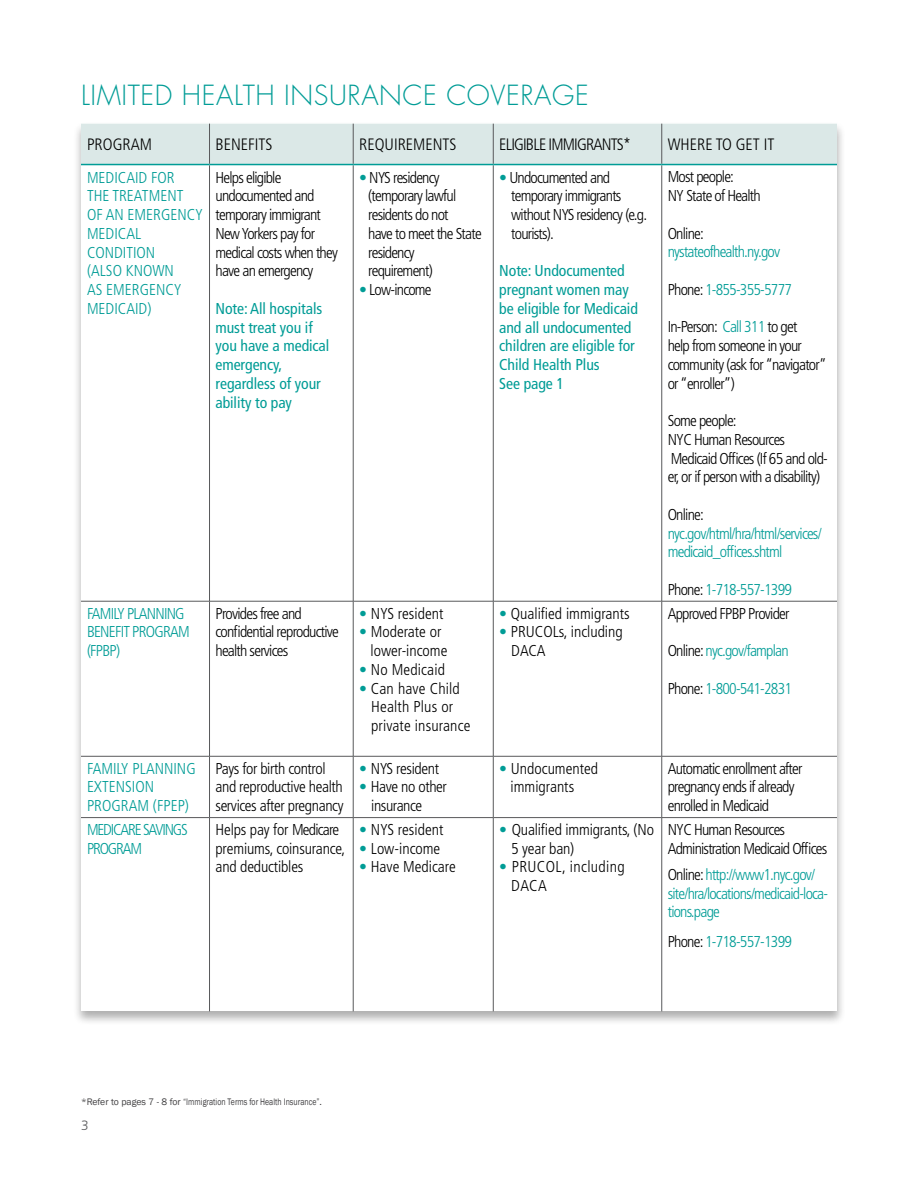
<style>
.page{position:relative;width:918px;height:1188px;background:#fff}
.page>*{position:absolute;margin:0;border:0;box-sizing:border-box;transform-origin:0 0}
.t1{font:300 27px "Futura Std";letter-spacing:.02em;color:#009c96}
.t2{font:300 condensed 16.5px "Frutiger LT Std";color:#000}
.t3{font:300 condensed 16.5px "Frutiger LT Std";letter-spacing:-.05em;color:#000}
.t4{font:300 condensed 15.75px/18.8px "Frutiger LT Std";letter-spacing:-.05em;color:#000}
.t5{font:300 condensed 15.75px/18.8px "Frutiger LT Std";letter-spacing:-.05em;color:#009c96}
.t6{font:condensed 15.75px/18.8px "Frutiger LT Std";letter-spacing:-.005em;color:#009c96}
.t7{font:300 condensed 15.75px/18.8px "Frutiger LT Std";color:#000}
.t8{font:300 condensed 15.75px/18.8px "Frutiger LT Std";color:#009c96}
.t9{font:300 condensed 15.75px/18.8px "Frutiger LT Std";letter-spacing:-.025em;color:#000}
.t10{font:300 condensed 15.75px/18.8px "Frutiger LT Std";letter-spacing:-.01em;color:#000}
.t11{font:300 condensed 15.75px/18.8px "Frutiger LT Std";letter-spacing:.01em;color:#000}
.t12{font:300 condensed 15.75px/18.8px "Frutiger LT Std";letter-spacing:-.075em;color:#009c96}
.t13{font:300 condensed 15.75px/18.8px "Frutiger LT Std";letter-spacing:.025em;color:#000}
.t14{font:300 13.5px "Frutiger LT Std";color:#58595b}
.t15{font:9.75px "Franklin Gothic";color:#414042}
.s1{color:#000}
.s2{color:#009c96}
</style>
<div class="page">
<div style="left:72px;top:121px;width:774px;height:905px;background:#000;opacity:.32"></div>
<div style="left:81px;top:124px;width:756px;height:887px;background:#fff"></div>
<div style="left:81px;top:124px;width:756px;height:40px;background:#dbe8e7"></div>
<hr style="left:209px;top:165px;width:1px;height:436px;background:#58595b">
<hr style="left:353px;top:165px;width:1px;height:436px;background:#58595b">
<hr style="left:493px;top:165px;width:1px;height:436px;background:#58595b">
<hr style="left:662px;top:165px;width:1px;height:436px;background:#58595b">
<hr style="left:81px;top:601px;width:129px;height:1px;background:#58595b">
<hr style="left:210px;top:601px;width:143px;height:1px;background:#58595b">
<hr style="left:353px;top:601px;width:140px;height:1px;background:#58595b">
<hr style="left:493px;top:601px;width:169px;height:1px;background:#58595b">
<hr style="left:662px;top:601px;width:175px;height:1px;background:#58595b">
<hr style="left:209px;top:601px;width:1px;height:155px;background:#58595b">
<hr style="left:353px;top:601px;width:1px;height:155px;background:#58595b">
<hr style="left:493px;top:601px;width:1px;height:155px;background:#58595b">
<hr style="left:662px;top:601px;width:1px;height:155px;background:#58595b">
<hr style="left:81px;top:756px;width:129px;height:1px;background:#58595b">
<hr style="left:210px;top:756px;width:143px;height:1px;background:#58595b">
<hr style="left:353px;top:756px;width:140px;height:1px;background:#58595b">
<hr style="left:493px;top:756px;width:169px;height:1px;background:#58595b">
<hr style="left:662px;top:756px;width:175px;height:1px;background:#58595b">
<hr style="left:209px;top:756px;width:1px;height:61px;background:#58595b">
<hr style="left:353px;top:756px;width:1px;height:61px;background:#58595b">
<hr style="left:493px;top:756px;width:1px;height:61px;background:#58595b">
<hr style="left:662px;top:756px;width:1px;height:61px;background:#58595b">
<hr style="left:81px;top:817px;width:129px;height:1px;background:#58595b">
<hr style="left:210px;top:817px;width:143px;height:1px;background:#58595b">
<hr style="left:353px;top:817px;width:140px;height:1px;background:#58595b">
<hr style="left:493px;top:817px;width:169px;height:1px;background:#58595b">
<hr style="left:662px;top:817px;width:175px;height:1px;background:#58595b">
<hr style="left:209px;top:818px;width:1px;height:193px;background:#58595b">
<hr style="left:353px;top:818px;width:1px;height:193px;background:#58595b">
<hr style="left:493px;top:818px;width:1px;height:193px;background:#58595b">
<hr style="left:662px;top:818px;width:1px;height:193px;background:#58595b">
<hr style="left:209px;top:124px;width:1px;height:40px;background:#58595b">
<hr style="left:353px;top:124px;width:1px;height:40px;background:#58595b">
<hr style="left:493px;top:124px;width:1px;height:40px;background:#58595b">
<hr style="left:662px;top:124px;width:1px;height:40px;background:#58595b">
<hr style="left:81px;top:164px;width:129px;height:1px;background:#009c96">
<hr style="left:210px;top:164px;width:143px;height:1px;background:#009c96">
<hr style="left:353px;top:164px;width:140px;height:1px;background:#009c96">
<hr style="left:493px;top:164px;width:169px;height:1px;background:#009c96">
<hr style="left:662px;top:164px;width:175px;height:1px;background:#009c96">
<h1 class="t1" style="left:81px;top:78px;width:509px">LIMITED HEALTH INSURANCE COVERAGE</h1>
<p class="t2" style="left:87px;top:135px;width:67px">PROGRAM</p>
<p class="t2" style="left:216px;top:135px;width:59px">BENEFITS</p>
<p class="t2" style="left:359px;top:135px;width:99px">REQUIREMENTS</p>
<p class="t3" style="left:499px;top:135px;width:133px">ELIGIBLE IMMIGRANTS*</p>
<p class="t2" style="left:668px;top:135px;width:108px">WHERE TO GET IT</p>
<p class="t8" style="left:87px;top:168px;width:118px">MEDICAID FOR<br>THE TREATMENT<br>OF AN EMERGENCY<br>MEDICAL<br>CONDITION<br>(ALSO KNOWN<br>AS EMERGENCY<br>MEDICAID)</p>
<p class="t4" style="left:216px;top:168px;width:124px">Helps eligible undocumented and temporary immigrant<br>New Yorkers pay for medical costs when they have an emergency</p>
<p class="t4" style="left:668px;top:168px;width:95px">Most people:<br>NY State of Health</p>
<p class="t4" style="left:668px;top:224px;width:38px">Online:</p>
<p class="t5" style="left:668px;top:243px;width:114px">nystateofhealth.ny.gov</p>
<p class="t5" style="left:668px;top:280px;width:126px"><span class="s1">Phone:</span> 1-855-355-5777</p>
<p class="t4" style="left:668px;top:318px;width:160px">In-Person: <span class="s2">Call 311</span> to get<br>help from someone in your community (ask for “navigator” or “enroller”)</p>
<p class="t4" style="left:668px;top:412px;width:162px">Some people:<br>NYC Human Resources<br>Medicaid Offices (If 65 and old&shy;er, or if person with a disability)</p>
<p class="t4" style="left:668px;top:505px;width:38px">Online:</p>
<p class="t5" style="left:668px;top:524px;width:156px">nyc.gov/html/hra/html/services/ medicaid_offices.shtml</p>
<p class="t5" style="left:668px;top:580px;width:126px"><span class="s1">Phone:</span> 1-718-557-1399</p>
<p class="t4" style="left:511px;top:168px;width:138px;text-indent:-12px"><span class="s2">•</span> Undocumented and temporary immigrants without NYS residency (e.g. tourists).</p>
<p class="t6" style="left:499px;top:262px;width:140px">Note: Undocumented pregnant women may be eligible for Medicaid and all undocumented children are eligible for<br>Child Health Plus<br>See page 1</p>
<p class="t4" style="left:368px;top:168px;width:115px;text-indent:-9px"><span class="s2">•</span> NYS residency (temporary lawful residents do not<br>have to meet the State residency requirement)</p>
<p class="t4" style="left:359px;top:280px;width:74px"><span class="s2">•</span> Low-income</p>
<p class="t6" style="left:216px;top:299px;width:115px">Note: All hospitals must treat you if you have a medical emergency, regardless of your ability to pay</p>
<p class="t5" style="left:87px;top:604px;width:104px">FAMILY PLANNING<br>BENEFIT PROGRAM (FPBP)</p>
<p class="t4" style="left:216px;top:604px;width:125px">Provides free and confidential reproductive health services</p>
<p class="t7" style="left:359px;top:604px;width:86px"><span class="s2">•</span> NYS resident</p>
<p class="t7" style="left:371px;top:623px;width:78px;text-indent:-11px"><span class="s2">•</span> Moderate or lower-income</p>
<p class="t11" style="left:359px;top:660px;width:87px"><span class="s2">•</span> No Medicaid</p>
<p class="t11" style="left:371px;top:679px;width:101px;text-indent:-12px"><span class="s2">•</span> Can have Child<br>Health Plus or private insurance</p>
<p class="t8" style="left:87px;top:759px;width:110px">FAMILY PLANNING<br>EXTENSION<br>PROGRAM (FPEP)</p>
<p class="t9" style="left:216px;top:759px;width:130px">Pays for birth control and reproductive health services after pregnancy</p>
<p class="t9" style="left:359px;top:759px;width:81px"><span class="s2">•</span> NYS resident</p>
<p class="t9" style="left:371px;top:778px;width:77px;text-indent:-12px"><span class="s2">•</span> Have no other insurance</p>
<p class="t12" style="left:87px;top:820px;width:102px">MEDICARE SAVINGS<br>PROGRAM</p>
<p class="t10" style="left:216px;top:820px;width:131px">Helps pay for Medicare premiums, coinsurance, and deductibles</p>
<p class="t7" style="left:359px;top:820px;width:86px"><span class="s2">•</span> NYS resident</p>
<p class="t7" style="left:359px;top:839px;width:83px"><span class="s2">•</span> Low-income</p>
<p class="t7" style="left:359px;top:858px;width:98px"><span class="s2">•</span> Have Medicare</p>
<p class="t7" style="left:499px;top:604px;width:132px"><span class="s2">•</span> Qualified immigrants</p>
<p class="t7" style="left:511px;top:623px;width:113px;text-indent:-12px"><span class="s2">•</span> PRUCOLs, including<br>DACA</p>
<p class="t4" style="left:668px;top:604px;width:123px">Approved FPBP Provider</p>
<p class="t5" style="left:668px;top:642px;width:122px"><span class="s1">Online:</span> nyc.gov/famplan</p>
<p class="t5" style="left:668px;top:679px;width:126px"><span class="s1">Phone:</span> 1-800-541-2831</p>
<p class="t7" style="left:511px;top:759px;width:89px;text-indent:-11px"><span class="s2">•</span> Undocumented immigrants</p>
<p class="t4" style="left:668px;top:759px;width:136px">Automatic enrollment after pregnancy ends if already enrolled in Medicaid</p>
<p class="t10" style="left:511px;top:820px;width:144px;text-indent:-12px"><span class="s2">•</span> Qualified immigrants, (No<br>5 year ban)</p>
<p class="t13" style="left:511px;top:858px;width:115px;text-indent:-12px"><span class="s2">•</span> PRUCOL, including<br>DACA</p>
<p class="t4" style="left:668px;top:820px;width:161px">NYC Human Resources<br>Administration Medicaid Offices</p>
<p class="t5" style="left:668px;top:865px;width:162px"><span class="s1">Online:</span> http://www1.nyc.gov/ site/hra/locations/medicaid-loca&shy;tions.page</p>
<p class="t5" style="left:668px;top:932px;width:126px"><span class="s1">Phone:</span> 1-718-557-1399</p>
<p class="t15" style="left:81px;top:1096px;width:242px">*Refer to pages 7 - 8 for “Immigration Terms for Health Insurance”.</p>
<p class="t14" style="left:81px;top:1117px;width:9px">3</p>
</div>
